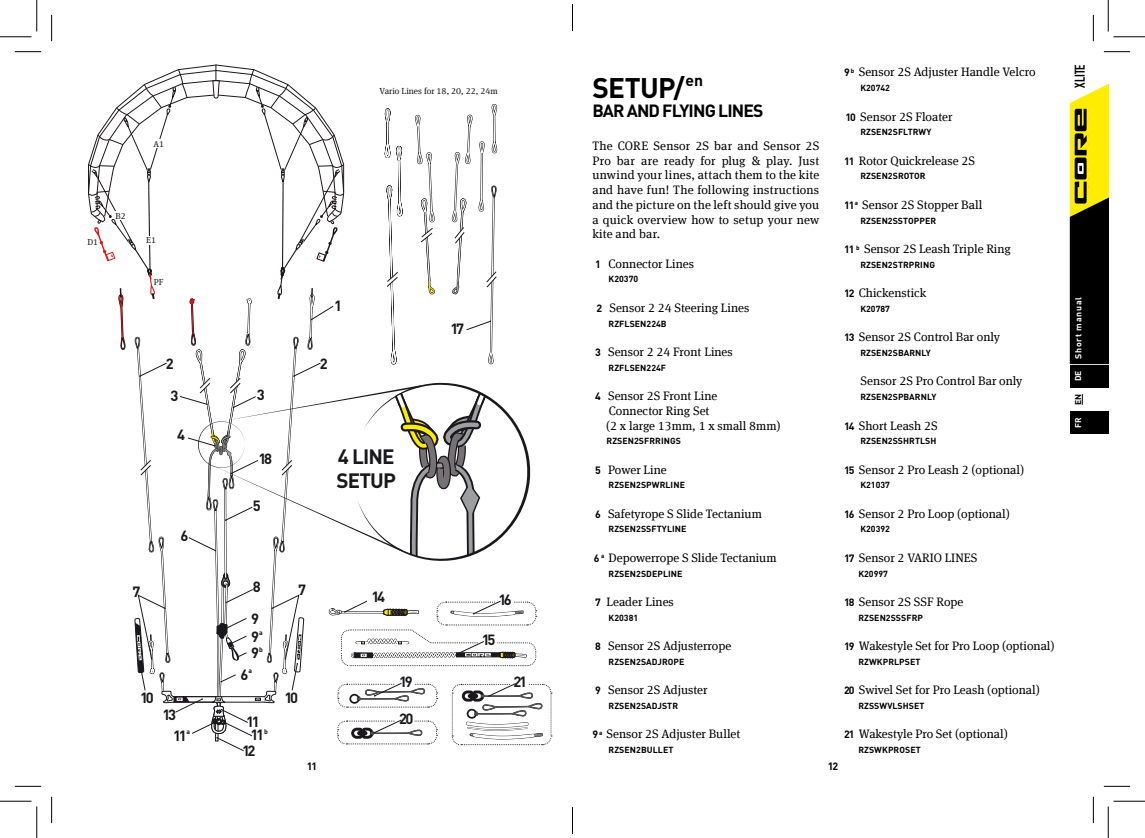
<style>
.page{position:relative;width:1145px;height:838px;background:#fff}
.page>*{position:absolute;margin:0;border:0;box-sizing:border-box;transform-origin:0 0}
.t1{font:700 28px "DIN Pro";letter-spacing:-.02em;color:#000}
.t2{font:700 20.47px/24.7px "DIN Pro";letter-spacing:-.04em;color:#1a181c}
.t3{font:700 17.5px "DIN Pro";letter-spacing:-.05em;color:#000}
.t4{font:700 14.7px/13.3px "DIN Pro";letter-spacing:-.16em;color:#1a181c}
.t5{font:700 14px "DIN Condensed";color:#000}
.t6{font:12.25px/14.7px "Meta Serif Offc";color:#000;text-align:justify}
.t7{font:700 10.5px "DIN Pro";color:#000}
.t8{font:700 8.75px "DIN Pro";letter-spacing:.01em;color:#000}
.t9{font:8.75px "Meta Serif Offc";color:#1b181c}
.t10{font:700 8.75px "DIN Pro";letter-spacing:.08em;color:#fff}
.t11{font:8.58px "Meta Serif Offc";color:#1d1719}
.t12{font:700 8.4px "DIN Pro";color:#fff}
.t13{font:700 8.4px "DIN Pro";color:#000}
.t14{font:700 6.83px "DIN Pro";color:#1a181c}
.s1{font-family:"DIN Pro";font-weight:700;font-size:10.5px}
</style>
<div class="page">
<svg style="left:88px;top:64px;width:464px;height:688px"></svg>
<div style="left:1070px;top:365px;width:38px;height:22px;background:#000"></div>
<div style="left:1070px;top:411px;width:38px;height:23px;background:#000"></div>
<svg style="left:15px;top:51px;width:26px;height:1px"></svg>
<svg style="left:15px;top:786px;width:26px;height:1px"></svg>
<svg style="left:1104px;top:786px;width:26px;height:1px"></svg>
<svg style="left:51px;top:15px;width:1px;height:26px"></svg>
<svg style="left:51px;top:796px;width:1px;height:27px"></svg>
<svg style="left:1070px;top:15px;width:60px;height:349px"></svg>
<svg style="left:1093px;top:796px;width:1px;height:27px"></svg>
<hr style="left:1113px;top:36px;width:32px;height:2px;background:#fff">
<hr style="left:1107px;top:0;width:2px;height:31px;background:#fff">
<hr style="left:0;top:36px;width:32px;height:1px;background:#000">
<hr style="left:1113px;top:36px;width:32px;height:1px;background:#000">
<hr style="left:0;top:800px;width:32px;height:1px;background:#000">
<hr style="left:1113px;top:800px;width:32px;height:1px;background:#000">
<hr style="left:36px;top:0;width:1px;height:31px;background:#000">
<hr style="left:36px;top:806px;width:1px;height:31px;background:#000">
<hr style="left:1108px;top:0;width:1px;height:31px;background:#000">
<hr style="left:1108px;top:806px;width:1px;height:31px;background:#000">
<svg style="left:572px;top:4px;width:1px;height:27px"></svg>
<svg style="left:572px;top:807px;width:1px;height:26px"></svg>
<p class="t11" style="left:88px;top:237px;width:12px">D1</p>
<p class="t11" style="left:154px;top:139px;width:12px">A1</p>
<p class="t11" style="left:116px;top:211px;width:12px">B2</p>
<p class="t11" style="left:146px;top:235px;width:11px">E1</p>
<p class="t11" style="left:154px;top:277px;width:11px">PF</p>
<p class="t4" style="left:166px;top:355px;width:9px">2</p>
<p class="t4" style="left:170px;top:387px;width:9px">3</p>
<p class="t4" style="left:177px;top:426px;width:9px">4</p>
<p class="t4" style="left:180px;top:527px;width:9px">6</p>
<p class="t4" style="left:257px;top:386px;width:9px">3</p>
<p class="t4" style="left:258px;top:450px;width:15px">18</p>
<p class="t4" style="left:253px;top:497px;width:9px">5</p>
<p class="t4" style="left:132px;top:582px;width:9px">7</p>
<p class="t4" style="left:140px;top:688px;width:15px">10</p>
<p class="t4" style="left:251px;top:568px;width:11px;line-height:32px">8<br>9</p>
<p class="t4" style="left:251px;top:627px;width:9px">9</p>
<p class="t14" style="left:259px;top:626px;width:5px">a</p>
<p class="t14" style="left:259px;top:643px;width:5px">b</p>
<p class="t4" style="left:251px;top:644px;width:9px">9</p>
<p class="t4" style="left:240px;top:666px;width:9px">6</p>
<p class="t14" style="left:249px;top:665px;width:5px">a</p>
<p class="t4" style="left:163px;top:706px;width:15px">13</p>
<p class="t4" style="left:246px;top:713px;width:19px">11<br>11</p>
<p class="t4" style="left:242px;top:741px;width:15px">12</p>
<p class="t14" style="left:186px;top:726px;width:5px">a</p>
<p class="t14" style="left:264px;top:725px;width:5px">b</p>
<p class="t4" style="left:173px;top:727px;width:15px">11</p>
<p class="t9" style="left:380px;top:86px;width:120px">Vario Lines for 18, 20, 22, 24m</p>
<p class="t4" style="left:334px;top:297px;width:9px">1</p>
<p class="t4" style="left:320px;top:355px;width:9px">2</p>
<h2 class="t2" style="left:336px;top:441px;width:61px">4 LINE<br>SETUP</h2>
<p class="t4" style="left:451px;top:320px;width:15px">17</p>
<p class="t4" style="left:298px;top:581px;width:9px">7</p>
<p class="t4" style="left:285px;top:688px;width:15px">10</p>
<p class="t4" style="left:371px;top:588px;width:15px">14</p>
<p class="t4" style="left:498px;top:591px;width:15px">16</p>
<p class="t4" style="left:482px;top:631px;width:15px">15</p>
<p class="t4" style="left:399px;top:673px;width:15px">19</p>
<p class="t4" style="left:514px;top:673px;width:15px">21</p>
<p class="t4" style="left:399px;top:709px;width:16px">20</p>
<h1 class="t1" style="left:592px;top:64px;width:112px">SETUP/<sup>en</sup></h1>
<h3 class="t3" style="left:592px;top:96px;width:173px">BAR AND FLYING LINES</h3>
<p class="t6" style="left:592px;top:138px;width:228px">The CORE Sensor 2S bar and Sensor 2S Pro bar are ready for plug &amp; play. Just unwind your lines, attach them to the kite and have fun! The following instructions and the picture on the left should give you a quick overview how to setup your new kite and bar.</p>
<p class="t6" style="left:595px;top:256px;width:100px"><span class="s1">1</span> Connector Lines</p>
<p class="t8" style="left:609px;top:272px;width:31px">K20370</p>
<p class="t6" style="left:596px;top:300px;width:154px"><span class="s1">2</span> Sensor 2 24 Steering Lines</p>
<p class="t8" style="left:609px;top:316px;width:60px">RZFLSEN224B</p>
<p class="t6" style="left:595px;top:344px;width:139px"><span class="s1">3</span> Sensor 2 24 Front Lines</p>
<p class="t8" style="left:609px;top:360px;width:59px">RZFLSEN224F</p>
<p class="t6" style="left:606px;top:388px;width:176px;text-align:left;text-indent:-11px"><span class="s1">4</span> Sensor 2S Front Line<br>Connector Ring Set<br>(2 x large 13mm, 1 x small 8mm)</p>
<p class="t8" style="left:607px;top:433px;width:76px">RZSEN2SFRRINGS</p>
<p class="t6" style="left:595px;top:462px;width:73px"><span class="s1">5</span> Power Line</p>
<p class="t8" style="left:609px;top:478px;width:78px">RZSEN2SPWRLINE</p>
<p class="t6" style="left:595px;top:506px;width:168px"><span class="s1">6</span> Safetyrope S Slide Tectanium</p>
<p class="t8" style="left:609px;top:522px;width:79px">RZSEN2SSFTYLINE</p>
<p class="t6" style="left:594px;top:550px;width:184px"><span class="s1">6</span> <sup>a</sup> Depowerrope S Slide Tectanium</p>
<p class="t8" style="left:609px;top:566px;width:75px">RZSEN2SDEPLINE</p>
<p class="t6" style="left:595px;top:594px;width:80px"><span class="s1">7</span> Leader Lines</p>
<p class="t8" style="left:609px;top:610px;width:31px">K20381</p>
<p class="t6" style="left:595px;top:638px;width:138px"><span class="s1">8</span> Sensor 2S Adjusterrope</p>
<p class="t8" style="left:609px;top:654px;width:77px">RZSEN2SADJROPE</p>
<p class="t6" style="left:595px;top:682px;width:114px"><span class="s1">9</span> Sensor 2S Adjuster</p>
<p class="t8" style="left:609px;top:698px;width:71px">RZSEN2SADJSTR</p>
<p class="t6" style="left:592px;top:726px;width:150px"><span class="s1">9</span> <sup>a</sup> Sensor 2S Adjuster Bullet</p>
<p class="t8" style="left:609px;top:742px;width:66px">RZSEN2BULLET</p>
<p class="t6" style="left:844px;top:65px;width:193px"><span class="s1">9</span> <sup>b</sup> Sensor 2S Adjuster Handle Velcro</p>
<p class="t8" style="left:860px;top:81px;width:31px">K20742</p>
<p class="t6" style="left:845px;top:109px;width:109px"><span class="s1">10</span> Sensor 2S Floater</p>
<p class="t8" style="left:860px;top:125px;width:73px">RZSEN2SFLTRWY</p>
<p class="t6" style="left:844px;top:153px;width:132px"><span class="s1">11</span> Rotor Quickrelease 2S</p>
<p class="t8" style="left:860px;top:169px;width:67px">RZSEN2SROTOR</p>
<p class="t6" style="left:844px;top:197px;width:140px"><span class="s1">11</span> <sup>a</sup> Sensor 2S Stopper Ball</p>
<p class="t8" style="left:860px;top:213px;width:77px">RZSEN2SSTOPPER</p>
<p class="t6" style="left:844px;top:241px;width:168px"><span class="s1">11</span> <sup>b</sup> Sensor 2S Leash Triple Ring</p>
<p class="t8" style="left:860px;top:257px;width:76px">RZSEN2STRPRING</p>
<p class="t6" style="left:844px;top:285px;width:84px"><span class="s1">12</span> Chickenstick</p>
<p class="t8" style="left:860px;top:301px;width:31px">K20787</p>
<p class="t6" style="left:844px;top:329px;width:157px"><span class="s1">13</span> Sensor 2S Control Bar only</p>
<p class="t8" style="left:860px;top:345px;width:72px">RZSEN2SBARNLY</p>
<p class="t6" style="left:861px;top:373px;width:163px">Sensor 2S Pro Control Bar only</p>
<p class="t8" style="left:860px;top:389px;width:78px">RZSEN2SPBARNLY</p>
<p class="t6" style="left:844px;top:418px;width:95px"><span class="s1">14</span> Short Leash 2S</p>
<p class="t8" style="left:860px;top:433px;width:78px">RZSEN2SSHRTLSH</p>
<p class="t6" style="left:844px;top:462px;width:182px"><span class="s1">15</span> Sensor 2 Pro Leash 2 (optional)</p>
<p class="t8" style="left:860px;top:478px;width:31px">K21037</p>
<p class="t6" style="left:844px;top:506px;width:167px"><span class="s1">16</span> Sensor 2 Pro Loop (optional)</p>
<p class="t8" style="left:860px;top:522px;width:31px">K20392</p>
<p class="t6" style="left:844px;top:550px;width:135px"><span class="s1">17</span> Sensor 2 VARIO LINES</p>
<p class="t8" style="left:858px;top:566px;width:31px">K20997</p>
<p class="t6" style="left:844px;top:594px;width:121px"><span class="s1">18</span> Sensor 2S SSF Rope</p>
<p class="t8" style="left:858px;top:610px;width:66px">RZSEN2SSSFRP</p>
<p class="t6" style="left:844px;top:638px;width:212px"><span class="s1">19</span> Wakestyle Set for Pro Loop (optional)</p>
<p class="t8" style="left:858px;top:654px;width:64px">RZWKPRLPSET</p>
<p class="t6" style="left:844px;top:682px;width:197px"><span class="s1">20</span> Swivel Set for Pro Leash (optional)</p>
<p class="t8" style="left:858px;top:698px;width:68px">RZSSWVLSHSET</p>
<p class="t6" style="left:844px;top:726px;width:165px"><span class="s1">21</span> Wakestyle Pro Set (optional)</p>
<p class="t8" style="left:858px;top:742px;width:64px">RZSWKPROSET</p>
<p class="t7" style="left:307px;top:757px;width:12px">11</p>
<p class="t7" style="left:828px;top:757px;width:12px">12</p>
<p class="t5" style="left:1070px;top:88px;width:25px;rotate:-90deg">XLITE</p>
<p class="t10" style="left:1071px;top:359px;width:63px;rotate:-90deg">Short manual</p>
<p class="t13" style="left:1071px;top:405px;width:12px;rotate:-90deg">EN</p>
<p class="t12" style="left:1071px;top:381px;width:12px;rotate:-90deg">DE</p>
<p class="t12" style="left:1071px;top:428px;width:12px;rotate:-90deg">FR</p>
</div>
